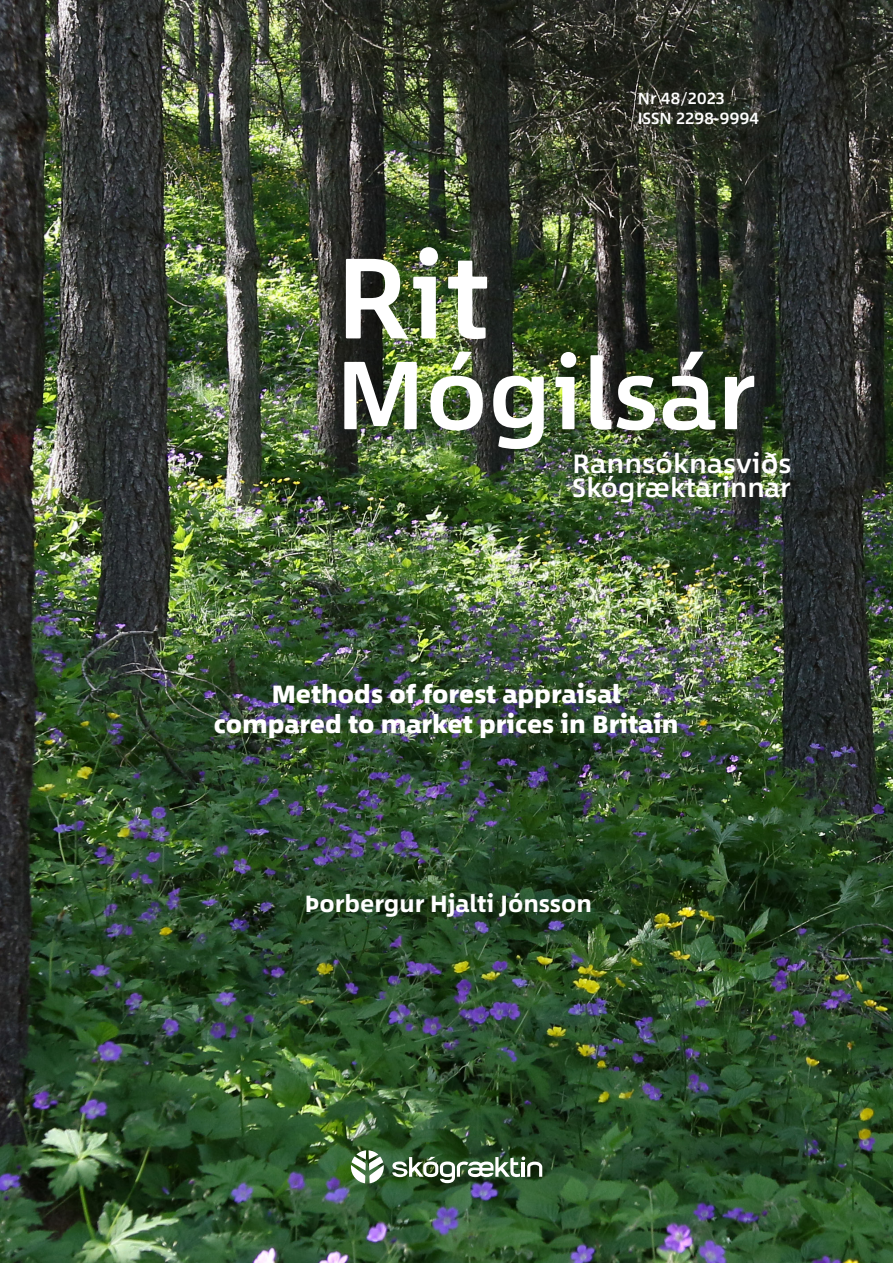
<style>
.page{position:relative;width:893px;height:1263px;background:#fff}
.page>*{position:absolute;margin:0;border:0;box-sizing:border-box;transform-origin:0 0}
.t1{font:500 117px "Between 1";color:#fff}
.t2{font:500 99px "Between 1";color:#fff}
.t3{font:500 27px/24px "Between 1";color:#fff;scale:1.04 1}
.Titill{font:800 25.5px/30.6px "Between 1";color:#fff;text-align:center}
.Höfundar{font:700 24px "Between 1";color:#fff}
.t4{font:500 16.5px "Between 1";color:#fff}
</style>
<div class="page">
<img style="left:0;top:0;width:893px;height:1263px">
<svg style="left:351px;top:1150px;width:33px;height:33px"></svg>
<svg style="left:392px;top:1156px;width:150px;height:27px"></svg>
<p class="t4" style="left:638px;top:88px;width:89px">Nr 48/2023</p>
<p class="t4" style="left:638px;top:108px;width:123px">ISSN 2298-9994</p>
<p class="t1" style="left:336px;top:225px;width:155px">Rit</p>
<p class="t2" style="left:336px;top:334px;width:421px">Mógilsár</p>
<p class="t3" style="left:573px;top:451px;width:212px">Rannsóknasviðs<br>Skógræktarinnar</p>
<p class="Titill" style="left:214px;top:678px;width:466px">Methods of forest appraisal compared to market prices in Britain</p>
<p class="Höfundar" style="left:305px;top:889px;width:289px">Þorbergur Hjalti Jónsson</p>
</div>
